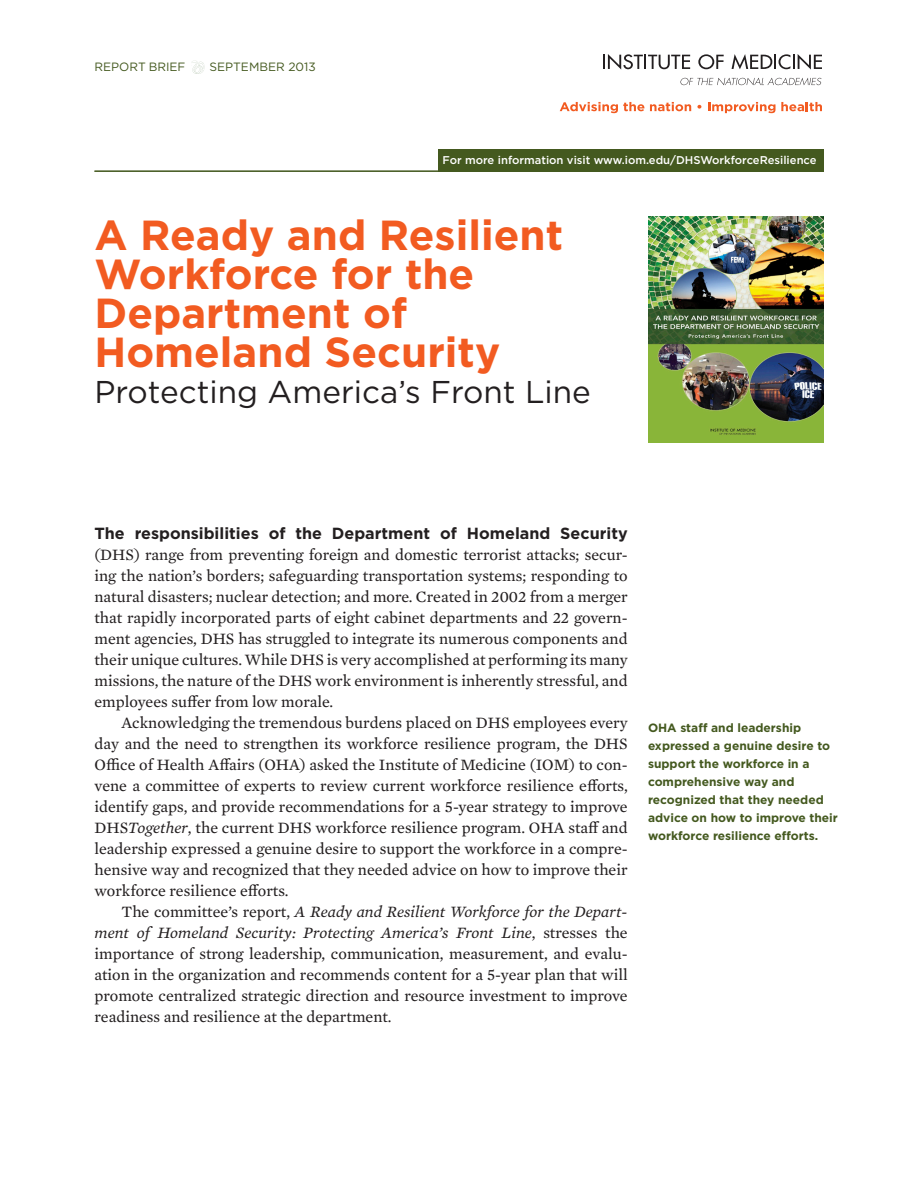
<style>
.page{position:relative;width:918px;height:1188px;background:#fff}
.page>*{position:absolute;margin:0;border:0;box-sizing:border-box;transform-origin:0 0}
.Header_A__gotham_bo{font:700 42px/39px "Gotham";color:#f25b21}
.Header_A__gotham_bo-2{font:31.5px "Gotham";color:#231f20}
.Body_Text{font:16.2px/21px "Mercury Text G2";color:#231f20;text-align:justify}
.Header_C__gotham_bo{font:16.2px/21px "Mercury Text G2";color:#231f20;text-align:justify}
.Sidebar{font:700 12px/18px "Gotham";color:#44591f}
.Report_Brief___Date{font:12px "Gotham";color:#44591f}
.For_More_Informatio{font:500 11.25px "Gotham";color:#fff}
.s1{font-family:"Gotham";font-weight:700}
.s2{font-style:italic}
</style>
<div class="page">
<svg style="left:603px;top:54px;width:87px;height:16px"></svg>
<svg style="left:698px;top:54px;width:26px;height:15px"></svg>
<svg style="left:732px;top:54px;width:90px;height:16px"></svg>
<svg style="left:680px;top:78px;width:141px;height:7px"></svg>
<svg style="left:560px;top:102px;width:84px;height:11px"></svg>
<svg style="left:650px;top:102px;width:41px;height:9px"></svg>
<svg style="left:697px;top:105px;width:4px;height:4px"></svg>
<svg style="left:708px;top:102px;width:114px;height:11px"></svg>
<div style="left:438px;top:149px;width:386px;height:23px;background:#44591f"></div>
<svg style="left:191px;top:60px;width:14px;height:14px"></svg>
<img style="left:648px;top:216px;width:175px;height:227px">
<hr style="left:94px;top:171px;width:730px;height:1px;background:#44591f">
<p class="Report_Brief___Date" style="left:94px;top:59px;width:92px">REPORT BRIEF</p>
<p class="Report_Brief___Date" style="left:209px;top:59px;width:108px">SEPTEMBER 2013</p>
<p class="For_More_Informatio" style="left:442px;top:153px;width:376px">For more information visit www.iom.edu/DHSWorkforceResilience</p>
<p class="Header_A__gotham_bo" style="left:94px;top:215px;width:470px">A Ready and Resilient<br>Workforce for the<br>Department of<br>Homeland Security</p>
<p class="Header_A__gotham_bo-2" style="left:94px;top:371px;width:498px">Protecting America’s Front Line</p>
<p class="Header_C__gotham_bo" style="left:94px;top:523px;width:535px"><span class="s1">The responsibilities of the Department of Homeland Security </span>(DHS) range from preventing foreign and domestic terrorist attacks; secur&shy;ing the nation’s borders; safeguarding transportation systems; responding to natural disasters; nuclear detection; and more. Created in 2002 from a merger that rapidly incorporated parts of eight cabinet departments and 22 govern&shy;ment agencies, DHS has struggled to integrate its numerous components and their unique cultures. While DHS is very accomplished at performing its many missions, the nature of the DHS work environment is inherently stressful, and employees suffer from low morale.</p>
<p class="Body_Text" style="left:94px;top:712px;width:535px;text-indent:27px">Acknowledging the tremendous burdens placed on DHS employees every day and the need to strengthen its workforce resilience program, the DHS Office of Health Affairs (OHA) asked the Institute of Medicine (IOM) to con&shy;vene a committee of experts to review current workforce resilience efforts, identify gaps, and provide recommendations for a 5-year strategy to improve DHS<span class="s2">Together</span>, the current DHS workforce resilience program. OHA staff and leadership expressed a genuine desire to support the workforce in a compre&shy;hensive way and recognized that they needed advice on how to improve their workforce resilience efforts.</p>
<p class="Body_Text" style="left:94px;top:901px;width:535px;text-indent:27px">The committee’s report, <span class="s2">A Ready and Resilient Workforce for the Depart&shy;ment of Homeland Security: Protecting America’s Front Line</span>, stresses the importance of strong leadership, communication, measurement, and evalu&shy;ation in the organization and recommends content for a 5-year plan that will promote centralized strategic direction and resource investment to improve readiness and resilience at the department.</p>
<p class="Sidebar" style="left:648px;top:719px;width:155px">OHA staff and leadership</p>
<p class="Sidebar" style="left:648px;top:737px;width:184px">expressed a genuine desire to</p>
<p class="Sidebar" style="left:648px;top:755px;width:163px">support the workforce in a</p>
<p class="Sidebar" style="left:648px;top:773px;width:148px">comprehensive way and</p>
<p class="Sidebar" style="left:648px;top:791px;width:191px">recognized that they needed advice on how to improve their workforce resilience efforts.</p>
</div>
